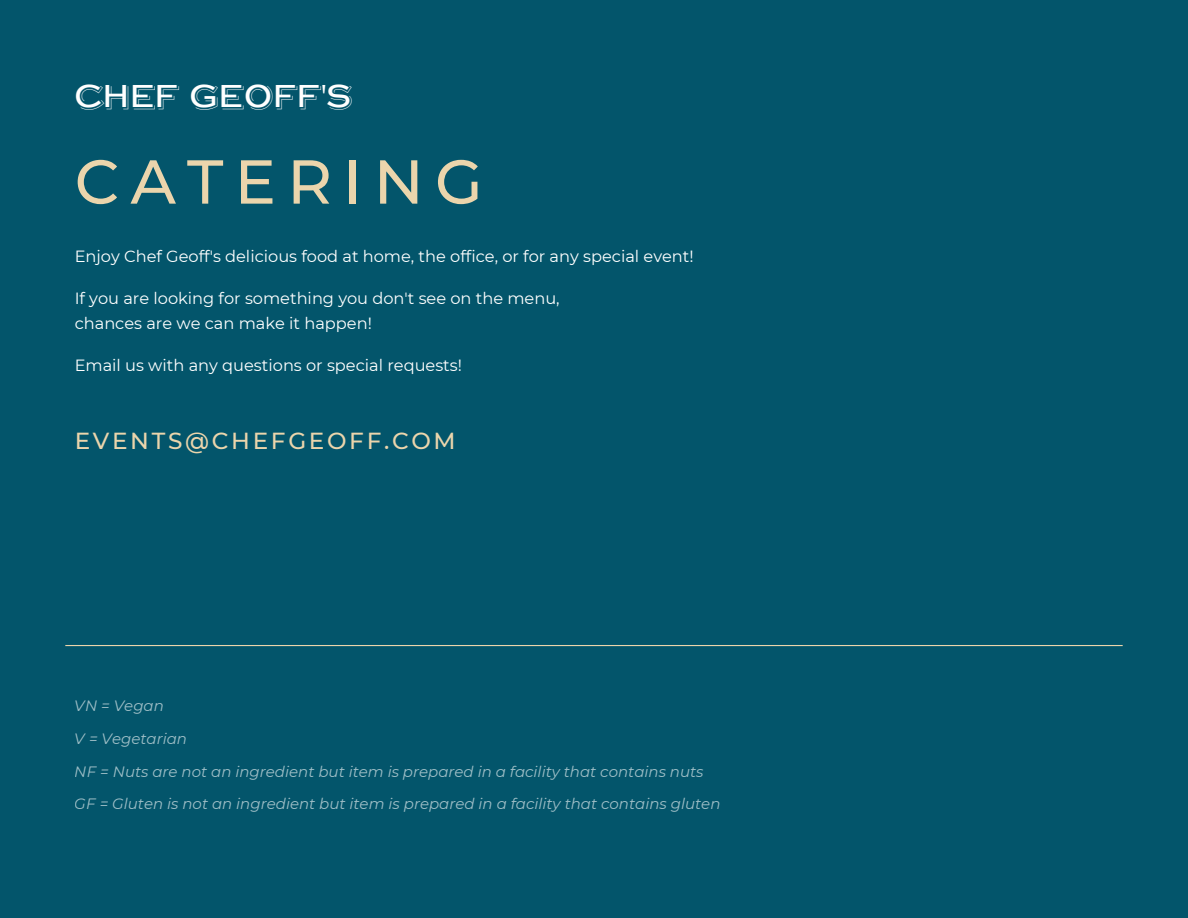
<style>
.page{position:relative;width:1188px;height:918px;background:#03556b}
.page>*{position:absolute;margin:0;border:0;box-sizing:border-box;transform-origin:0 0}
.t1{font:500 61.95px "Montserrat";letter-spacing:.18em;color:#ebd5ac}
.t2{font:33px "Steelplate Gothic RR Shaded";color:#fff}
.t3{font:500 23.25px "Montserrat";letter-spacing:.115em;color:#ebd5ac}
.t4{font:16.2px "Montserrat";color:#fff}
.t5{font:italic 15px/32.7px "Montserrat";color:#fff}
</style>
<div class="page">
<hr style="left:65px;top:645px;width:1058px;height:1px;background:#ebd5ac">
<h3 class="t2" style="left:75px;top:76px;width:280px">CHEF GEOFF'S</h3>
<h2 class="t1" style="left:75px;top:144px;width:410px">CATERING</h2>
<p class="t4" style="left:75px;top:246px;width:621px">Enjoy Chef Geoff's delicious food at home, the office, or for any special event!</p>
<p class="t4" style="left:75px;top:288px;width:487px">If you are looking for something you don't see on the menu,</p>
<p class="t4" style="left:75px;top:314px;width:299px">chances are we can make it happen!</p>
<p class="t4" style="left:75px;top:355px;width:389px">Email us with any questions or special requests!</p>
<h1 class="t3" style="left:75px;top:426px;width:383px">EVENTS@CHEFGEOFF.COM</h1>
<p class="t5" style="left:75px;top:690px;width:647px">VN = Vegan<br>V = Vegetarian<br>NF = Nuts are not an ingredient but item is prepared in a facility that contains nuts GF = Gluten is not an ingredient but item is prepared in a facility that contains gluten</p>
</div>
